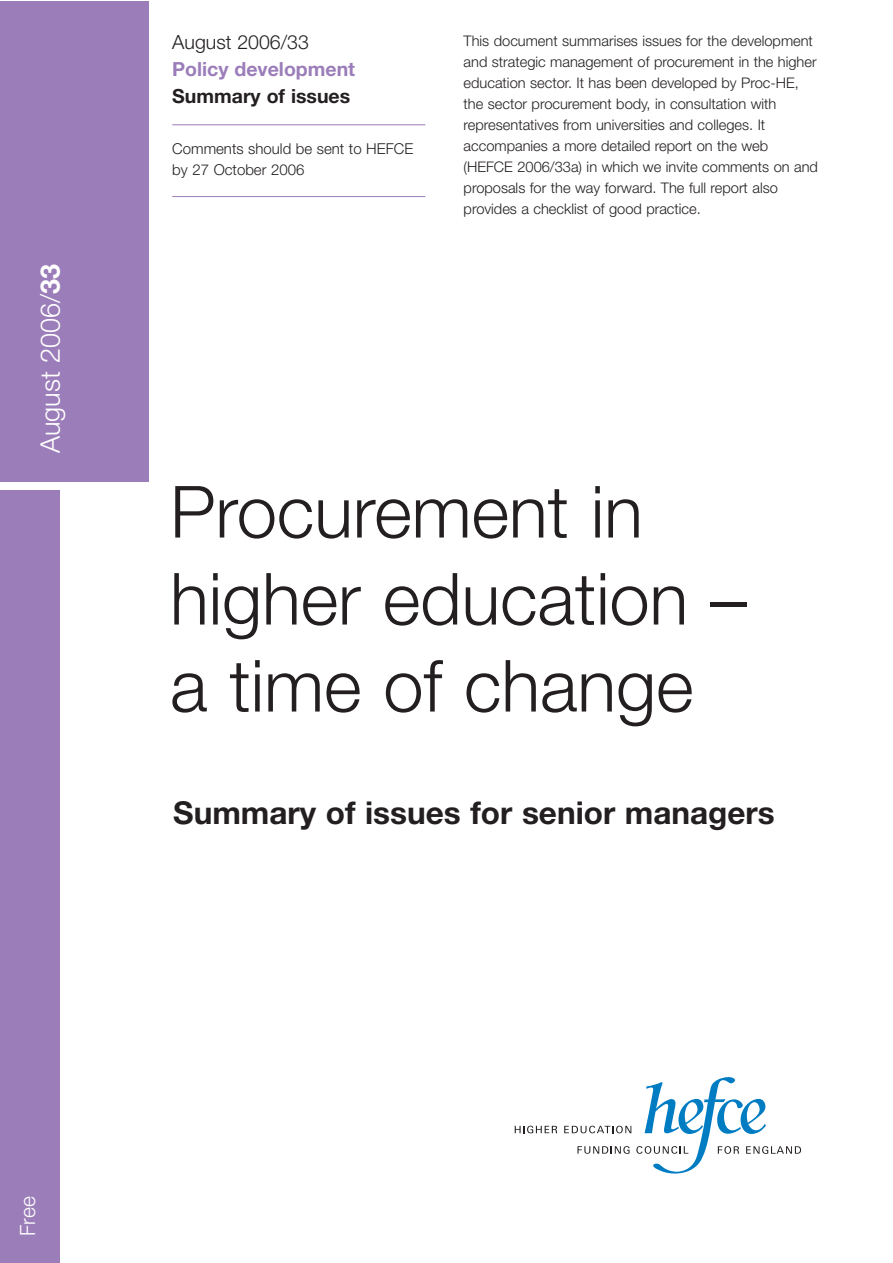
<style>
.page{position:relative;width:893px;height:1263px;background:#fff}
.page>*{position:absolute;margin:0;border:0;box-sizing:border-box;transform-origin:0 0}
.t1{font:300 72px/87px "Helvetica Neue";color:#231f20}
.t2{font:700 31.5px "Helvetica Neue";color:#231f20}
.t3{font:300 27px "Helvetica Neue";color:#fff}
.t4{font:300 21px "Helvetica Neue";color:#fff}
.t5{font:700 19.5px "Helvetica Neue";color:#9b7db9}
.t6{font:700 19.5px "Helvetica Neue";color:#231f20}
.t7{font:300 19.5px "Helvetica Neue";color:#231f20}
.t8{font:300 15px/21px "Helvetica Neue";color:#231f20}
.t9{font:300 14.7px/21px "Helvetica Neue";color:#231f20}
.s1{font-weight:700}
</style>
<div class="page">
<hr style="left:172px;top:125px;width:253px;height:1px;background:#9b7db9">
<hr style="left:172px;top:196px;width:253px;height:1px;background:#9b7db9">
<div style="left:0;top:490px;width:60px;height:773px;background:#9b7db9"></div>
<div style="left:0;top:1px;width:149px;height:481px;background:#9b7db9"></div>
<svg style="left:515px;top:1126px;width:42px;height:7px"></svg>
<svg style="left:564px;top:1077px;width:237px;height:96px"></svg>
<h3 class="t3" style="left:40px;top:453px;width:191px;rotate:-90deg">August 2006/<span class="s1">33</span></h3>
<h3 class="t7" style="left:172px;top:35px;width:138px">August 2006/33</h3>
<h3 class="t5" style="left:172px;top:62px;width:184px">Policy development</h3>
<h3 class="t6" style="left:172px;top:89px;width:179px">Summary of issues</h3>
<p class="t8" style="left:172px;top:140px;width:242px">Comments should be sent to HEFCE by 27 October 2006</p>
<p class="t9" style="left:464px;top:31px;width:356px">This document summarises issues for the development and strategic management of procurement in the higher education sector. It has been developed by Proc-HE, the sector procurement body, in consultation with representatives from universities and colleges. It accompanies a more detailed report on the web (HEFCE 2006/33a) in which we invite comments on and proposals for the way forward. The full report also provides a checklist of good practice.</p>
<h1 class="t1" style="left:170px;top:475px;width:578px">Procurement in higher education – a time of change</h1>
<h2 class="t2" style="left:173px;top:802px;width:603px">Summary of issues for senior managers</h2>
<h3 class="t4" style="left:20px;top:1236px;width:41px;rotate:-90deg">Free</h3>
</div>
